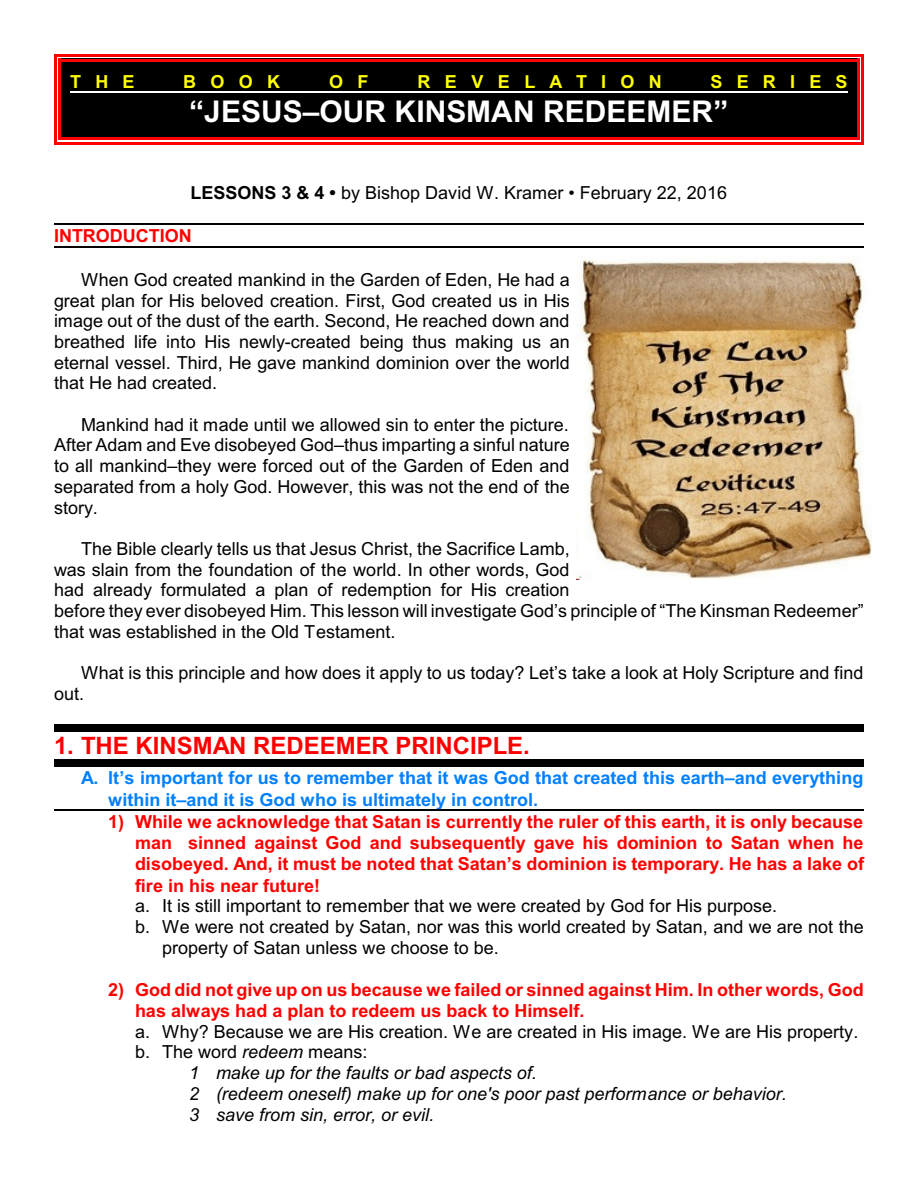
<style>
.page{position:relative;width:918px;height:1188px;background:#fff}
.page>*{position:absolute;margin:0;border:0;box-sizing:border-box;transform-origin:0 0}
.t1{font:700 30px "Arial";color:#fff}
.t2{font:700 24px "Arial";color:#f00}
.t3{font:18px/20.7px "Arial";color:#000;text-align:justify}
.t4{font:700 18px/21.3px "Arial";color:#f00;text-align:justify}
.t5{font:700 18px/21.3px "Arial";color:#0080ff}
.t6{font:italic 18px "Arial";color:#000}
.t7{font:700 18px "Arial";letter-spacing:.79em;color:#ff0}
.s1{font-weight:700}
.s2{font-style:italic}
</style>
<div class="page">
<hr style="left:54px;top:224px;width:810px;height:1px;background:#000">
<hr style="left:54px;top:246px;width:810px;height:2px;background:#000">
<div style="left:54px;top:724px;width:810px;height:7px;background:#000"></div>
<div style="left:54px;top:760px;width:810px;height:7px;background:#000"></div>
<hr style="left:54px;top:809px;width:810px;height:2px;background:#000">
<div style="left:58px;top:59px;width:802px;height:81px;background:#000"></div>
<hr style="left:70px;top:92px;width:778px;height:1px;background:#fff">
<hr style="left:58px;top:59px;width:3px;height:81px;background:#f00">
<hr style="left:857px;top:59px;width:3px;height:81px;background:#f00">
<hr style="left:58px;top:59px;width:801px;height:3px;background:#f00">
<hr style="left:58px;top:137px;width:801px;height:3px;background:#f00">
<hr style="left:54px;top:55px;width:3px;height:89px;background:#f00">
<hr style="left:861px;top:55px;width:3px;height:89px;background:#f00">
<hr style="left:54px;top:55px;width:810px;height:2px;background:#f00">
<hr style="left:54px;top:142px;width:810px;height:2px;background:#f00">
<img style="left:577px;top:259px;width:294px;height:321px">
<p class="t7" style="left:70px;top:75px;width:66px">THE</p>
<p class="t7" style="left:183px;top:75px;width:98px">BOOK</p>
<p class="t7" style="left:329px;top:75px;width:41px">O F</p>
<p class="t7" style="left:418px;top:75px;width:246px">REVELATION</p>
<p class="t7" style="left:710px;top:75px;width:139px">SERIES</p>
<h1 class="t1" style="left:189px;top:100px;width:541px">“JESUS–OUR KINSMAN REDEEMER”</h1>
<p class="t3" style="left:190px;top:184px;width:538px"><span class="s1">LESSONS 3 &amp; 4 •</span> by Bishop David W. Kramer • February 22, 2016</p>
<p class="t4" style="left:54px;top:227px;width:139px">INTRODUCTION</p>
<p class="t3" style="left:54px;top:271px;width:517px;text-indent:27px">When God created mankind in the Garden of Eden, He had a great plan for His beloved creation. First, God created us in His image out of the dust of the earth. Second, He reached down and breathed life into His newly-created being thus making us an eternal vessel. Third, He gave mankind dominion over the world that He had created.</p>
<p class="t3" style="left:54px;top:416px;width:517px;text-indent:27px">Mankind had it made until we allowed sin to enter the picture.<br>After Adam and Eve disobeyed God–thus imparting a sinful nature to all mankind–they were forced out of the Garden of Eden and separated from a holy God. However, this was not the end of the story.</p>
<p class="t3" style="left:54px;top:540px;width:811px;text-align:left;text-indent:27px">The Bible clearly tells us that Jesus Christ, the Sacrifice Lamb,<br>was slain from the foundation of the world. In other words, God<br>had already formulated a plan of redemption for His creation<br>before they ever disobeyed Him. This lesson will investigate God’s principle of “The Kinsman Redeemer” that was established in the Old Testament.</p>
<p class="t3" style="left:54px;top:664px;width:811px;text-indent:27px">What is this principle and how does it apply to us today? Let’s take a look at Holy Scripture and find out.</p>
<h2 class="t2" style="left:54px;top:737px;width:477px">1. THE KINSMAN REDEEMER PRINCIPLE.</h2>
<p class="t5" style="left:108px;top:769px;width:757px;text-indent:-27px">A. It’s important for us to remember that it was God that created this earth–and everything within it–and it is God who is ultimately in control.</p>
<p class="t4" style="left:135px;top:813px;width:731px;text-indent:-27px">1) While we acknowledge that Satan is currently the ruler of this earth, it is only because man sinned against God and subsequently gave his dominion to Satan when he disobeyed. And, it must be noted that Satan’s dominion is temporary. He has a lake of fire in his near future!</p>
<p class="t3" style="left:135px;top:897px;width:644px">a. It is still important to remember that we were created by God for His purpose.</p>
<p class="t3" style="left:135px;top:918px;width:730px">b. We were not created by Satan, nor was this world created by Satan, and we are not the</p>
<p class="t3" style="left:162px;top:939px;width:338px">property of Satan unless we choose to be.</p>
<p class="t4" style="left:135px;top:980px;width:730px;text-indent:-27px">2) God did not give up on us because we failed or sinned against Him. In other words, God has always had a plan to redeem us back to Himself.</p>
<p class="t3" style="left:135px;top:1023px;width:725px">a. Why? Because we are His creation. We are created in His image. We are His property.</p>
<p class="t3" style="left:135px;top:1043px;width:234px">b. The word <span class="s2">redeem</span> means:</p>
<p class="t6" style="left:189px;top:1066px;width:349px">1 make up for the faults or bad aspects of.</p>
<p class="t6" style="left:189px;top:1087px;width:599px">2 (redeem oneself) make up for one's poor past performance or behavior.</p>
<p class="t6" style="left:189px;top:1108px;width:247px">3 save from sin, error, or evil.</p>
</div>
